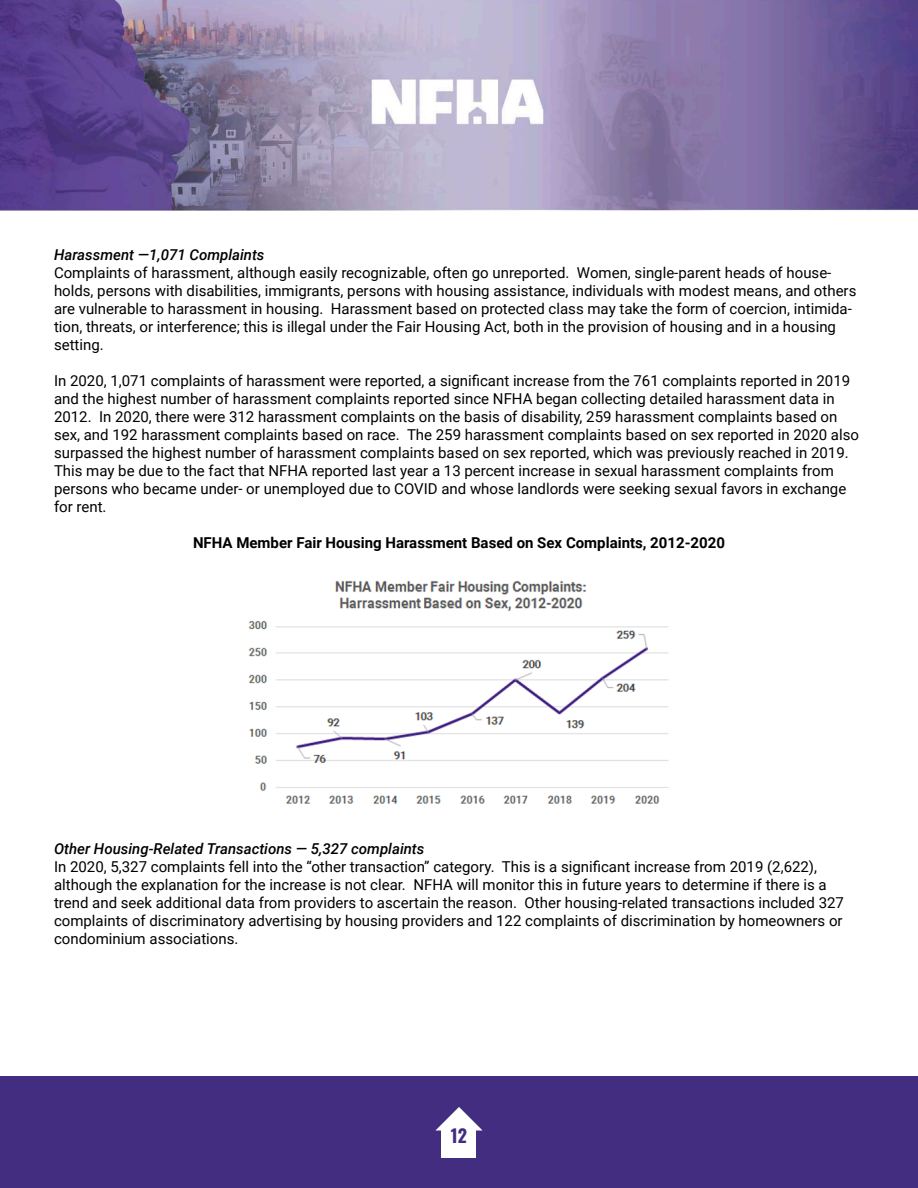
<style>
.page{position:relative;width:918px;height:1188px;background:#fff}
.page>*{position:absolute;margin:0;border:0;box-sizing:border-box;transform-origin:0 0}
.t1{font:18px "Oswald";color:#422d80}
.t2{font:15px/18px "Roboto";color:#000}
.t3{font:italic 500 15px "Roboto";color:#000}
.t4{font:700 15px "Roboto";color:#000}
</style>
<div class="page">
<div style="left:0;top:1076px;width:918px;height:112px;background:#422d80"></div>
<div style="left:442px;top:1126px;width:34px;height:31px;background:#fff"></div>
<svg style="left:435px;top:1107px;width:48px;height:24px"></svg>
<img style="left:0;top:0;width:918px;height:211px">
<img style="left:248px;top:581px;width:421px;height:223px">
<p class="t3" style="left:54px;top:244px;width:212px">Harassment —1,071 Complaints</p>
<p class="t2" style="left:54px;top:263px;width:804px">Complaints of harassment, although easily recognizable, often go unreported. Women, single-parent heads of house&shy;holds, persons with disabilities, immigrants, persons with housing assistance, individuals with modest means, and others are vulnerable to harassment in housing. Harassment based on protected class may take the form of coercion, intimida&shy;tion, threats, or interference; this is illegal under the Fair Housing Act, both in the provision of housing and in a housing setting.</p>
<p class="t2" style="left:54px;top:371px;width:807px">In 2020, 1,071 complaints of harassment were reported, a significant increase from the 761 complaints reported in 2019 and the highest number of harassment complaints reported since NFHA began collecting detailed harassment data in 2012. In 2020, there were 312 harassment complaints on the basis of disability, 259 harassment complaints based on sex, and 192 harassment complaints based on race. The 259 harassment complaints based on sex reported in 2020 also surpassed the highest number of harassment complaints based on sex reported, which was previously reached in 2019.<br>This may be due to the fact that NFHA reported last year a 13 percent increase in sexual harassment complaints from persons who became under- or unemployed due to COVID and whose landlords were seeking sexual favors in exchange for rent.</p>
<p class="t4" style="left:193px;top:532px;width:533px">NFHA Member Fair Housing Harassment Based on Sex Complaints, 2012-2020</p>
<p class="t3" style="left:54px;top:838px;width:372px">Other Housing-Related Transactions — 5,327 complaints</p>
<p class="t2" style="left:54px;top:857px;width:792px">In 2020, 5,327 complaints fell into the “other transaction” category. This is a significant increase from 2019 (2,622), although the explanation for the increase is not clear. NFHA will monitor this in future years to determine if there is a trend and seek additional data from providers to ascertain the reason. Other housing-related transactions included 327 complaints of discriminatory advertising by housing providers and 122 complaints of discrimination by homeowners or condominium associations.</p>
<p class="t1" style="left:451px;top:1120px;width:18px">12</p>
</div>
